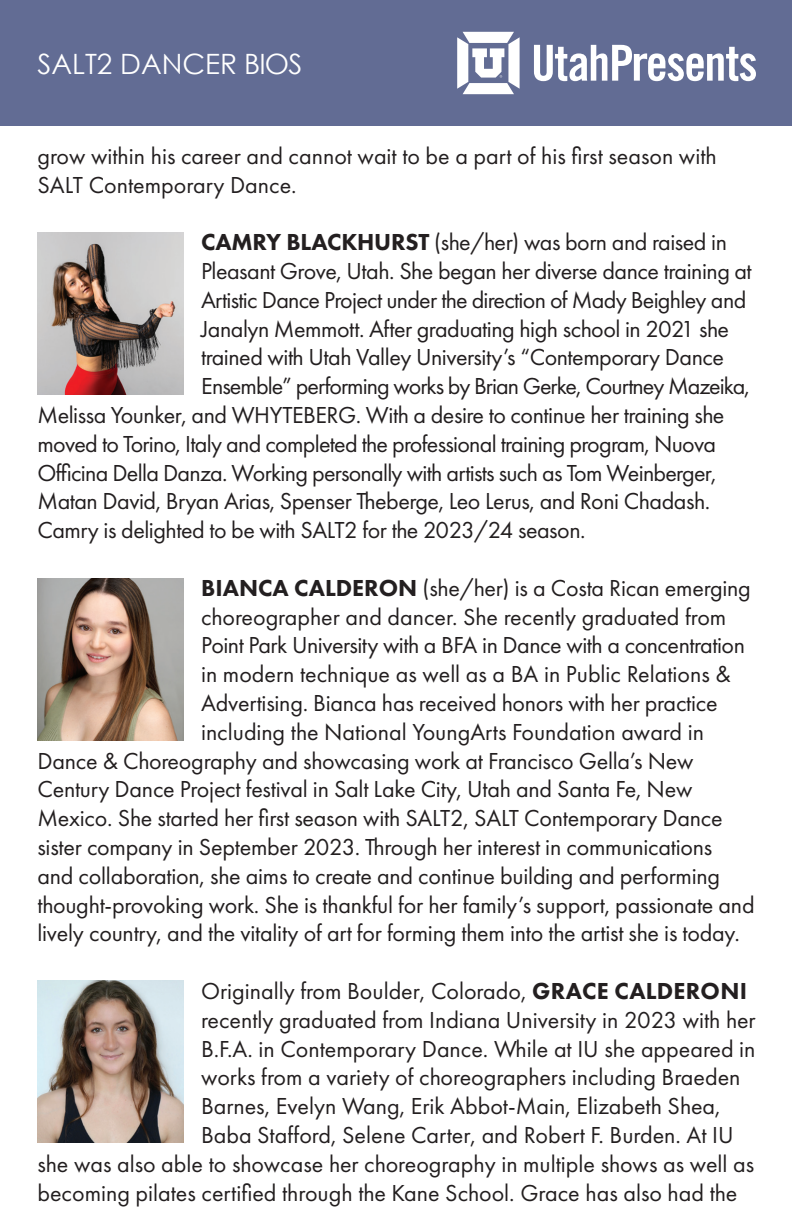
<style>
.page{position:relative;width:792px;height:1224px;background:#fff}
.page>*{position:absolute;margin:0;border:0;box-sizing:border-box;transform-origin:0 0}
.t1{font:28px "Century Gothic";color:#fff}
.t2{font:24px/28.8px "Futura PT";letter-spacing:-.01em;color:#231f20}
.t3{font:24px "Futura PT";letter-spacing:-.03em;color:#231f20}
.t4{font:24px "Futura PT";letter-spacing:-.04em;color:#231f20}
.s1{font-weight:800}
</style>
<div class="page">
<div style="left:0;top:0;width:792px;height:126px;background:#626c94"></div>
<svg style="left:534px;top:45px;width:222px;height:36px"></svg>
<svg style="left:457px;top:32px;width:63px;height:62px"></svg>
<img style="left:37px;top:578px;width:146px;height:162px">
<img style="left:37px;top:233px;width:146px;height:162px">
<img style="left:37px;top:981px;width:146px;height:162px">
<p class="t1" style="left:37px;top:44px;width:266px">SALT2 DANCER BIOS</p>
<p class="t2" style="left:37px;top:141px;width:681px">grow within his career and cannot wait to be a part of his first season with<br>SALT Contemporary Dance.</p>
<p class="t2" style="left:201px;top:228px;width:527px"><span class="s1">CAMRY BLACKHURST</span> (she/her) was born and raised in</p>
<p class="t2" style="left:201px;top:256px;width:552px">Pleasant Grove, Utah. She began her diverse dance training at</p>
<p class="t3" style="left:201px;top:286px;width:547px">Artistic Dance Project under the direction of Mady Beighley and</p>
<p class="t2" style="left:201px;top:314px;width:530px">Janalyn Memmott. After graduating high school in 2021 she</p>
<p class="t2" style="left:201px;top:343px;width:525px">trained with Utah Valley University’s “Contemporary Dance</p>
<p class="t4" style="left:201px;top:372px;width:551px">Ensemble” performing works by Brian Gerke, Courtney Mazeika,</p>
<p class="t2" style="left:37px;top:400px;width:688px">Melissa Younker, and WHYTEBERG. With a desire to continue her training she</p>
<p class="t3" style="left:37px;top:430px;width:680px">moved to Torino, Italy and completed the professional training program, Nuova</p>
<p class="t3" style="left:37px;top:458px;width:681px">Officina Della Danza. Working personally with artists such as Tom Weinberger,</p>
<p class="t2" style="left:37px;top:487px;width:674px">Matan David, Bryan Arias, Spenser Theberge, Leo Lerus, and Roni Chadash.</p>
<p class="t2" style="left:37px;top:516px;width:550px">Camry is delighted to be with SALT2 for the 2023/24 season.</p>
<p class="t2" style="left:201px;top:573px;width:551px"><span class="s1">BIANCA CALDERON</span> (she/her) is a Costa Rican emerging</p>
<p class="t2" style="left:201px;top:602px;width:527px">choreographer and dancer. She recently graduated from</p>
<p class="t2" style="left:201px;top:631px;width:545px">Point Park University with a BFA in Dance with a concentration</p>
<p class="t2" style="left:201px;top:660px;width:531px">in modern technique as well as a BA in Public Relations &amp;</p>
<p class="t2" style="left:201px;top:688px;width:518px">Advertising. Bianca has received honors with her practice</p>
<p class="t2" style="left:201px;top:717px;width:504px">including the National YoungArts Foundation award in</p>
<p class="t2" style="left:37px;top:746px;width:658px">Dance &amp; Choreography and showcasing work at Francisco Gella’s New</p>
<p class="t2" style="left:37px;top:775px;width:656px">Century Dance Project festival in Salt Lake City, Utah and Santa Fe, New</p>
<p class="t2" style="left:37px;top:804px;width:687px">Mexico. She started her first season with SALT2, SALT Contemporary Dance</p>
<p class="t2" style="left:37px;top:832px;width:676px">sister company in September 2023. Through her interest in communications</p>
<p class="t2" style="left:37px;top:861px;width:684px">and collaboration, she aims to create and continue building and performing</p>
<p class="t2" style="left:37px;top:890px;width:719px">thought-provoking work. She is thankful for her family’s support, passionate and</p>
<p class="t2" style="left:37px;top:919px;width:704px">lively country, and the vitality of art for forming them into the artist she is today.</p>
<p class="t2" style="left:201px;top:976px;width:547px">Originally from Boulder, Colorado, <span class="s1">GRACE CALDERONI</span></p>
<p class="t2" style="left:201px;top:1005px;width:556px">recently graduated from Indiana University in 2023 with her</p>
<p class="t2" style="left:201px;top:1034px;width:556px">B.F.A. in Contemporary Dance. While at IU she appeared in</p>
<p class="t2" style="left:201px;top:1063px;width:541px">works from a variety of choreographers including Braeden</p>
<p class="t2" style="left:201px;top:1092px;width:521px">Barnes, Evelyn Wang, Erik Abbot-Main, Elizabeth Shea,</p>
<p class="t2" style="left:201px;top:1120px;width:534px">Baba Stafford, Selene Carter, and Robert F. Burden. At IU</p>
<p class="t2" style="left:37px;top:1149px;width:718px">she was also able to showcase her choreography in multiple shows as well as</p>
<p class="t2" style="left:37px;top:1178px;width:702px">becoming pilates certified through the Kane School. Grace has also had the</p>
</div>
